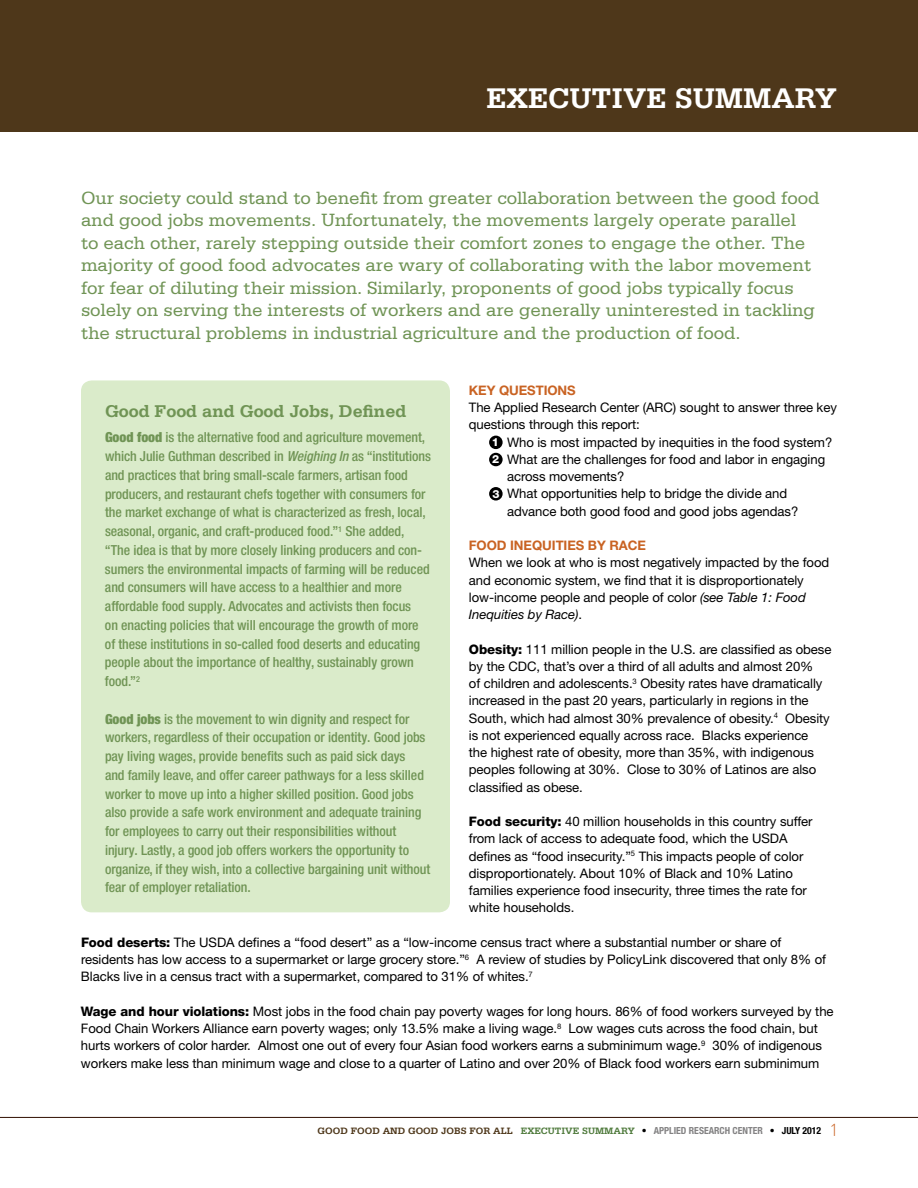
<style>
.page{position:relative;width:918px;height:1188px;background:#fff}
.page>*{position:absolute;margin:0;border:0;box-sizing:border-box;transform-origin:0 0}
.t1{font:700 30px "Serifa";color:#fff}
.t2{font:18.75px/22.5px "Serifa";letter-spacing:-.005em;color:#709455}
.t3{font:700 18px "Serifa";letter-spacing:-.005em;color:#709455}
.t4{font:500 condensed 13.8px/18.8px "Helvetica Neue LT Pro";letter-spacing:-.005em;color:#709455}
.t5{font:13.2px/17.2px "Helvetica Neue LT Pro";letter-spacing:-.005em;color:#000}
.t6{font:700 13.2px "Helvetica Neue LT Pro";letter-spacing:-.005em;color:#c96323}
.t7{font:800 11.25px/17.2px "Helvetica Neue LT Pro";color:#fff}
.t8{font:700 9.75px "Serifa";color:#4e371a}
.s1{font-style:italic}
.s2{font-weight:800}
.s3{font-weight:900}
.s4{color:#4f7a3c}
.s5{font-family:"Helvetica Neue LT Pro";font-stretch:condensed;color:#000}
.s6{font-family:"Helvetica Neue LT Pro";font-stretch:condensed;color:#838283}
.s7{font-family:"Brandon Grotesque";font-weight:300;font-size:18px;color:#c96323}
</style>
<div class="page">
<hr style="left:0;top:1117px;width:918px;height:1px;background:#300f00">
<div style="left:0;top:0;width:918px;height:132px;background:#4e371a"></div>
<div style="left:81px;top:380px;width:369px;height:532px;background:#daebca;border-radius:11px"></div>
<div style="left:489px;top:436px;width:14px;height:13px;background:#000;border-radius:50%"></div>
<div style="left:489px;top:453px;width:14px;height:13px;background:#000;border-radius:50%"></div>
<div style="left:489px;top:487px;width:14px;height:14px;background:#000;border-radius:50%"></div>
<h1 class="t1" style="left:486px;top:81px;width:352px">EXECUTIVE SUMMARY</h1>
<p class="t2" style="left:81px;top:186px;width:740px">Our society could stand to benefit from greater collaboration between the good food and good jobs movements. Unfortunately, the movements largely operate parallel<br>to each other, rarely stepping outside their comfort zones to engage the other. The majority of good food advocates are wary of collaborating with the labor movement for fear of diluting their mission. Similarly, proponents of good jobs typically focus solely on serving the interests of workers and are generally uninterested in tackling the structural problems in industrial agriculture and the production of food.</p>
<p class="t6" style="left:469px;top:382px;width:108px">KEY QUESTIONS</p>
<p class="t5" style="left:469px;top:399px;width:370px">The Applied Research Center (ARC) sought to answer three key questions through this report:</p>
<p class="t5" style="left:507px;top:433px;width:327px">Who is most impacted by inequities in the food system?<br>What are the challenges for food and labor in engaging across movements?<br>What opportunities help to bridge the divide and advance both good food and good jobs agendas?</p>
<p class="t6" style="left:469px;top:537px;width:178px">FOOD INEQUITIES BY RACE</p>
<p class="t5" style="left:469px;top:554px;width:362px">When we look at who is most negatively impacted by the food and economic system, we find that it is disproportionately low-income people and people of color <span class="s1">(see Table 1: Food Inequities by Race)</span>.</p>
<p class="t5" style="left:469px;top:640px;width:364px"><span class="s2">Obesity:</span> 111 million people in the U.S. are classified as obese by the CDC, that’s over a third of all adults and almost 20%<br>of children and adolescents.<sup>3</sup> Obesity rates have dramatically increased in the past 20 years, particularly in regions in the South, which had almost 30% prevalence of obesity.<sup>4</sup> Obesity is not experienced equally across race. Blacks experience<br>the highest rate of obesity, more than 35%, with indigenous peoples following at 30%. Close to 30% of Latinos are also classified as obese.</p>
<p class="t5" style="left:469px;top:813px;width:345px"><span class="s2">Food security:</span> 40 million households in this country suffer from lack of access to adequate food, which the USDA defines as “food insecurity.”<sup>5</sup> This impacts people of color disproportionately. About 10% of Black and 10% Latino families experience food insecurity, three times the rate for white households.</p>
<p class="t5" style="left:81px;top:933px;width:747px"><span class="s2">Food deserts:</span> The USDA defines a “food desert” as a “low-income census tract where a substantial number or share of residents has low access to a supermarket or large grocery store.”<sup>6</sup> A review of studies by PolicyLink discovered that only 8% of<br>Blacks live in a census tract with a supermarket, compared to 31% of whites.<sup>7</sup></p>
<p class="t5" style="left:81px;top:1002px;width:754px"><span class="s2">Wage and hour violations:</span> Most jobs in the food chain pay poverty wages for long hours. 86% of food workers surveyed by the Food Chain Workers Alliance earn poverty wages; only 13.5% make a living wage.<sup>8</sup> Low wages cuts across the food chain, but hurts workers of color harder. Almost one out of every four Asian food workers earns a subminimum wage.<sup>9</sup> 30% of indigenous workers make less than minimum wage and close to a quarter of Latino and over 20% of Black food workers earn subminimum</p>
<h3 class="t3" style="left:105px;top:400px;width:303px">Good Food and Good Jobs, Defined</h3>
<p class="t4" style="left:105px;top:428px;width:327px"><span class="s3">Good food</span> is the alternative food and agriculture movement, which Julie Guthman described in <span class="s1">Weighing In</span> as “institutions and practices that bring small-scale farmers, artisan food producers, and restaurant chefs together with consumers for the market exchange of what is characterized as fresh, local, seasonal, organic, and craft-produced food.”<sup>1</sup> She added, “The idea is that by more closely linking producers and con&shy;sumers the environmental impacts of farming will be reduced and consumers will have access to a healthier and more affordable food supply. Advocates and activists then focus<br>on enacting policies that will encourage the growth of more of these institutions in so-called food deserts and educating people about the importance of healthy, sustainably grown food.”<sup>2</sup></p>
<p class="t4" style="left:105px;top:709px;width:327px"><span class="s3">Good jobs</span> is the movement to win dignity and respect for workers, regardless of their occupation or identity. Good jobs pay living wages, provide benefits such as paid sick days<br>and family leave, and offer career pathways for a less skilled worker to move up into a higher skilled position. Good jobs also provide a safe work environment and adequate training for employees to carry out their responsibilities without injury. Lastly, a good job offers workers the opportunity to organize, if they wish, into a collective bargaining unit without fear of employer retaliation.</p>
<p class="t7" style="left:492px;top:433px;width:9px">1<br>2</p>
<p class="t7" style="left:492px;top:485px;width:9px">3</p>
<p class="t8" style="left:318px;top:1125px;width:521px">Good Food and Good Jobs for All <span class="s4">EXECUTIVE SUMMARY</span> <span class="s5">•</span> <span class="s6">APPLIED RESEARCH CENTER</span> <span class="s5">• July 2012</span> <span class="s7">1</span></p>
</div>
